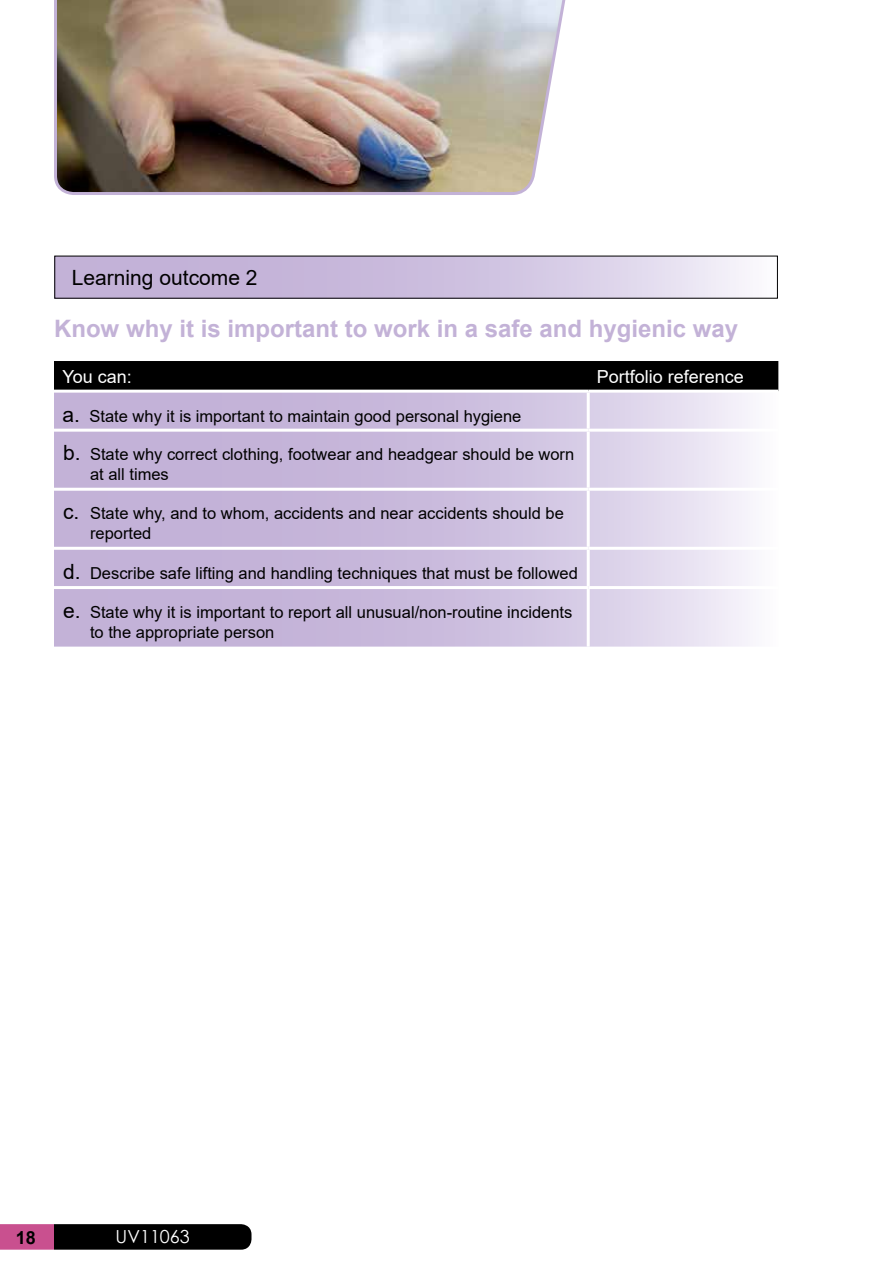
<style>
.page{position:relative;width:893px;height:1263px;background:#fff}
.page>*{position:absolute;margin:0;border:0;box-sizing:border-box;transform-origin:0 0}
.t1{font:700 24px "Arial";color:#c3b2d7}
.t2{font:21px "Arial";color:#000}
.t3{font:18px "Arial";color:#fff}
.t4{font:18px "Century Gothic";color:#fff}
.t5{font:700 18px "Arial";color:#000}
.t6{font:16.5px/19.8px "Arial";color:#000}
.s1{font-size:21px}
</style>
<div class="page">
<svg style="left:0;top:1224px;width:251px;height:26px;background:#301724"></svg>
<svg style="left:57px;top:258px;width:690px;height:38px;background:#cfc2e0"></svg>
<div style="left:54px;top:361px;width:724px;height:29px;background:#000"></div>
<svg style="left:54px;top:393px;width:696px;height:254px;background:#cfc1e0"></svg>
<hr style="left:587px;top:393px;width:3px;height:36px;background:#fff">
<hr style="left:588px;top:429px;width:190px;height:3px;background:#fff">
<hr style="left:587px;top:432px;width:3px;height:56px;background:#fff">
<hr style="left:588px;top:488px;width:190px;height:3px;background:#fff">
<hr style="left:587px;top:491px;width:3px;height:56px;background:#fff">
<hr style="left:54px;top:547px;width:534px;height:3px;background:#fff">
<hr style="left:588px;top:547px;width:190px;height:3px;background:#fff">
<hr style="left:587px;top:550px;width:3px;height:36px;background:#fff">
<hr style="left:54px;top:586px;width:534px;height:3px;background:#fff">
<hr style="left:588px;top:586px;width:190px;height:3px;background:#fff">
<hr style="left:587px;top:589px;width:3px;height:58px;background:#fff">
<hr style="left:54px;top:429px;width:534px;height:3px;background:#fff">
<hr style="left:54px;top:488px;width:534px;height:3px;background:#fff">
<img style="left:54px;top:0;width:512px;height:195px">
<p class="t2" style="left:72px;top:263px;width:187px">Learning outcome 2</p>
<h1 class="t1" style="left:54px;top:312px;width:686px">Know why it is important to work in a safe and hygienic way</h1>
<p class="t3" style="left:63px;top:364px;width:71px">You can:</p>
<p class="t3" style="left:597px;top:364px;width:149px">Portfolio reference</p>
<p class="t6" style="left:63px;top:406px;width:460px"><span class="s1">a.</span> State why it is important to maintain good personal hygiene</p>
<p class="t6" style="left:90px;top:445px;width:486px;text-indent:-27px"><span class="s1">b.</span> State why correct clothing, footwear and headgear should be worn at all times</p>
<p class="t6" style="left:90px;top:504px;width:475px;text-indent:-27px"><span class="s1">c.</span> State why, and to whom, accidents and near accidents should be reported</p>
<p class="t6" style="left:63px;top:563px;width:516px"><span class="s1">d.</span> Describe safe lifting and handling techniques that must be followed</p>
<p class="t6" style="left:90px;top:602px;width:484px;text-indent:-27px"><span class="s1">e.</span> State why it is important to report all unusual/non-routine incidents to the appropriate person</p>
<p class="t5" style="left:16px;top:1225px;width:22px">18</p>
<p class="t4" style="left:116px;top:1224px;width:76px">UV11063</p>
</div>
